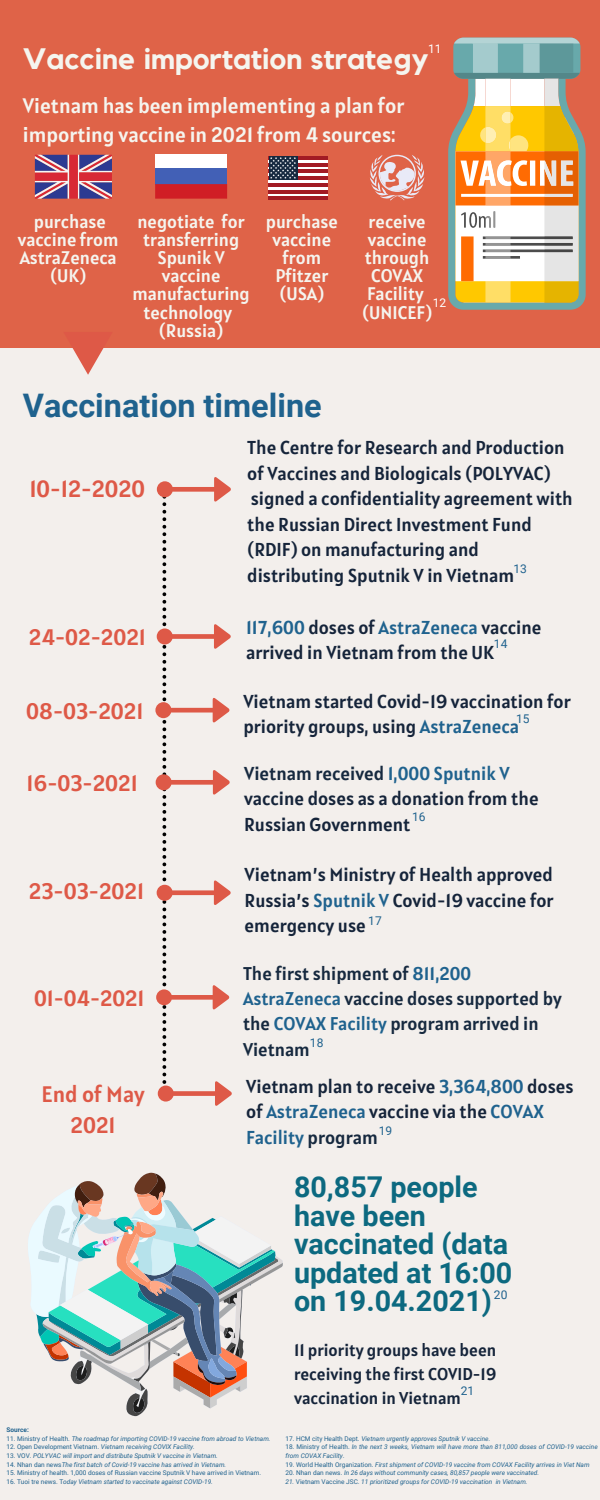
<style>
.page{position:relative;width:600px;height:1500px;background:#f3efec}
.page>*{position:absolute;margin:0;border:0;box-sizing:border-box;transform-origin:0 0}
.t1{font:700 32.5px "Roboto";color:#1f628e}
.t2{font:700 29.5px "Kollektif";color:#f5f5ef}
.t3{font:700 28.7px/28.5px "Roboto";color:#0c6980}
.t4{font:23.3px "Alatsi";color:#de5947}
.t5{font:22.3px/30.8px "Alatsi";color:#de5947;text-align:center}
.t6{font:22px "Alatsi";color:#de5947}
.t7{font:20.9px/28.5px "Alatsi";color:#f5f5ef}
.t8{font:18.6px/25.5px "Alatsi";color:#15243a}
.t9{font:18.4px/25.2px "Alatsi";color:#16293f}
.t10{font:18.2px/18.2px "Alatsi";color:#f5f5ef;text-align:center}
.t11{font:17px/23.6px "Alatsi";color:#15243a;text-align:justify}
.t12{font:12px "Roboto";color:#1f628e}
.t13{font:12px "Roboto";color:#fff}
.t14{font:italic 6.5px/8.7px "Roboto";color:#1f628e}
.t15{font:6.5px "Roboto";color:#1f628e}
.t16{font:700 6.5px "Roboto";color:#1f628e}
.s1{color:#1f628e}
.s2{color:#16293f}
.s3{font-style:normal}
</style>
<div class="page">
<div style="left:0;top:0;width:600px;height:347px;background:#df6348"></div>
<svg style="left:63px;top:347px;width:50px;height:28px"></svg>
<svg style="left:28px;top:1172px;width:255px;height:244px"></svg>
<svg style="left:448px;top:38px;width:138px;height:272px;background:#d2ba89"></svg>
<hr style="left:544px;top:194px;width:29px;height:3px;background:#e5e5e5">
<hr style="left:544px;top:236px;width:29px;height:3px;background:#454545">
<hr style="left:544px;top:243px;width:29px;height:3px;background:#454545">
<hr style="left:544px;top:249px;width:29px;height:3px;background:#454545">
<svg style="left:155px;top:477px;width:77px;height:629px"></svg>
<svg style="left:35px;top:155px;width:77px;height:44px;background:#9c5f83"></svg>
<div style="left:155px;top:155px;width:72px;height:13px;background:#fff"></div>
<div style="left:155px;top:168px;width:72px;height:16px;background:#4260b6"></div>
<svg style="left:155px;top:184px;width:72px;height:15px"></svg>
<svg style="left:269px;top:160px;width:59px;height:37px"></svg>
<hr style="left:269px;top:156px;width:59px;height:4px;background:#a21b24">
<hr style="left:269px;top:163px;width:59px;height:3px;background:#a21b24">
<hr style="left:269px;top:170px;width:59px;height:3px;background:#a21b24">
<hr style="left:269px;top:176px;width:59px;height:4px;background:#a21b24">
<div style="left:269px;top:156px;width:28px;height:24px;background:#16293f"></div>
<hr style="left:269px;top:183px;width:59px;height:4px;background:#a21b24">
<hr style="left:269px;top:190px;width:59px;height:3px;background:#a21b24">
<hr style="left:269px;top:197px;width:59px;height:3px;background:#a21b24">
<svg style="left:270px;top:157px;width:26px;height:22px"></svg>
<svg style="left:370px;top:155px;width:55px;height:46px"></svg>
<p class="t13" style="left:428px;top:42px;width:15px">11</p>
<p class="t2" style="left:23px;top:45px;width:407px">Vaccine importation strategy</p>
<p class="t7" style="left:23px;top:91px;width:383px">Vietnam has been implementing a plan for importing vaccine in 2021 from 4 sources:</p>
<p class="t10" style="left:18px;top:212px;width:102px">purchase vaccine from<br>AstraZeneca (UK)</p>
<p class="t10" style="left:133px;top:212px;width:119px">negotiate for transferring<br>Spunik V vaccine manufacturing technology</p>
<p class="t10" style="left:159px;top:321px;width:66px">(Russia)</p>
<p class="t10" style="left:266px;top:212px;width:73px">purchase vaccine from<br>Pfitzer (USA)</p>
<p class="t10" style="left:365px;top:212px;width:66px">receive vaccine through<br>COVAX<br>Facility</p>
<p class="t10" style="left:362px;top:303px;width:71px">(UNICEF)</p>
<p class="t13" style="left:433px;top:295px;width:15px">12</p>
<p class="t1" style="left:23px;top:387px;width:300px">Vaccination timeline</p>
<p class="t4" style="left:29px;top:474px;width:117px">10-12-2020</p>
<p class="t8" style="left:247px;top:435px;width:327px">The Centre for Research and Production of Vaccines and Biologicals (POLYVAC) signed a confidentiality agreement with the Russian Direct Investment Fund (RDIF) on manufacturing and distributing Sputnik V in Vietnam</p>
<p class="t12" style="left:513px;top:562px;width:15px">13</p>
<p class="t5" style="left:29px;top:622px;width:118px">24-02-2021</p>
<p class="t8" style="left:246px;top:615px;width:297px"><span class="s1">117,600</span> doses of <span class="s1">AstraZeneca</span> vaccine arrived in Vietnam from the UK</p>
<p class="t12" style="left:494px;top:637px;width:15px">14</p>
<p class="t5" style="left:26px;top:695px;width:119px">08-03-2021</p>
<p class="t8" style="left:243px;top:688px;width:329px">Vietnam started Covid-19 vaccination for priority groups, using <span class="s1">AstraZeneca</span></p>
<p class="t5" style="left:26px;top:768px;width:113px">16-03-2021</p>
<p class="t8" style="left:244px;top:760px;width:296px"><span class="s2">Vietnam received</span> <span class="s1">1,000 Sputnik V </span>vaccine doses as a donation from the<br>Russian Government</p>
<p class="t12" style="left:516px;top:712px;width:15px">15</p>
<p class="t12" style="left:412px;top:810px;width:15px">16</p>
<p class="t5" style="left:29px;top:876px;width:117px">23-03-2021</p>
<p class="t6" style="left:34px;top:984px;width:112px">01-04-2021</p>
<p class="t8" style="left:245px;top:862px;width:311px;text-align:justify">Vietnam’s Ministry of Health approved Russia’s <span class="s1">Sputnik V</span> Covid-19 vaccine for emergency use</p>
<p class="t12" style="left:368px;top:914px;width:15px">17</p>
<p class="t9" style="left:243px;top:961px;width:320px">The first shipment of <span class="s1">811,200<br>AstraZeneca</span> vaccine doses supported by the <span class="s1">COVAX Facility</span> program arrived in<br>Vietnam</p>
<p class="t12" style="left:310px;top:1036px;width:15px">18</p>
<p class="t5" style="left:42px;top:1079px;width:105px">End of May<br>2021</p>
<p class="t8" style="left:246px;top:1073px;width:329px">Vietnam plan to receive <span class="s1">3,364,800</span> doses of <span class="s1">AstraZeneca</span> vaccine via the <span class="s1">COVAX<br>Facility</span> <span class="s2">program</span></p>
<p class="t12" style="left:379px;top:1124px;width:15px">19</p>
<p class="t3" style="left:294px;top:1173px;width:220px">80,857 people have been vaccinated (data updated at 16:00 on 19.04.2021)</p>
<p class="t12" style="left:494px;top:1287px;width:15px">20</p>
<p class="t16" style="left:6px;top:1426px;width:24px">Source:</p>
<p class="t14" style="left:6px;top:1434px;width:266px"><span class="s3">11. Ministry of Health.</span> The roadmap for importing COVID-19 vaccine from abroad to Vietnam.</p>
<p class="t14" style="left:6px;top:1443px;width:190px"><span class="s3">12. Open Development Vietnam.</span> Vietnam receiving COVIX Facility.</p>
<p class="t14" style="left:6px;top:1451px;width:213px"><span class="s3">13. VOV.</span> POLYVAC will import and distribute Sputnik V vaccine in Vietnam.</p>
<p class="t14" style="left:6px;top:1460px;width:221px"><span class="s3">14. Nhan dan news</span>The first batch of Covid-19 vaccine has arrived in Vietnam.</p>
<p class="t15" style="left:6px;top:1469px;width:256px">15. Ministry of health. 1,000 doses of Russian vaccine Sputnik V have arrived in Vietnam.</p>
<p class="t14" style="left:6px;top:1477px;width:208px"><span class="s3">16. Tuoi tre news. T</span>oday Vietnam started to vaccinate against COVID-19.</p>
<p class="t11" style="left:294px;top:1338px;width:204px">11 priority groups have been receiving the first COVID-19 vaccination in Vietnam</p>
<p class="t12" style="left:461px;top:1384px;width:15px">21</p>
<p class="t14" style="left:286px;top:1434px;width:206px"><span class="s3">17. HCM city Health Dept.</span> Vietnam urgently approves Sputnik V vaccine.</p>
<p class="t14" style="left:286px;top:1443px;width:314px"><span class="s3">18. Ministry of Health.</span> In the next 3 weeks, Vietnam will have more than 811,000 doses of COVID-19 vaccine from COVAX Facility.</p>
<p class="t14" style="left:286px;top:1460px;width:306px"><span class="s3">19. World Health Organization.</span> First shipment of COVID-19 vaccine from COVAX Facility arrives in Viet Nam</p>
<p class="t14" style="left:286px;top:1469px;width:255px"><span class="s3">20. Nhan dan news.</span> In 26 days without community cases, 80,857 people were vaccinated.</p>
<p class="t14" style="left:286px;top:1478px;width:244px">21. <span class="s3">Vietnam Vaccine JSC</span>. 11 prioritized groups for COVID-19 vaccination in Vietnam.</p>
</div>
